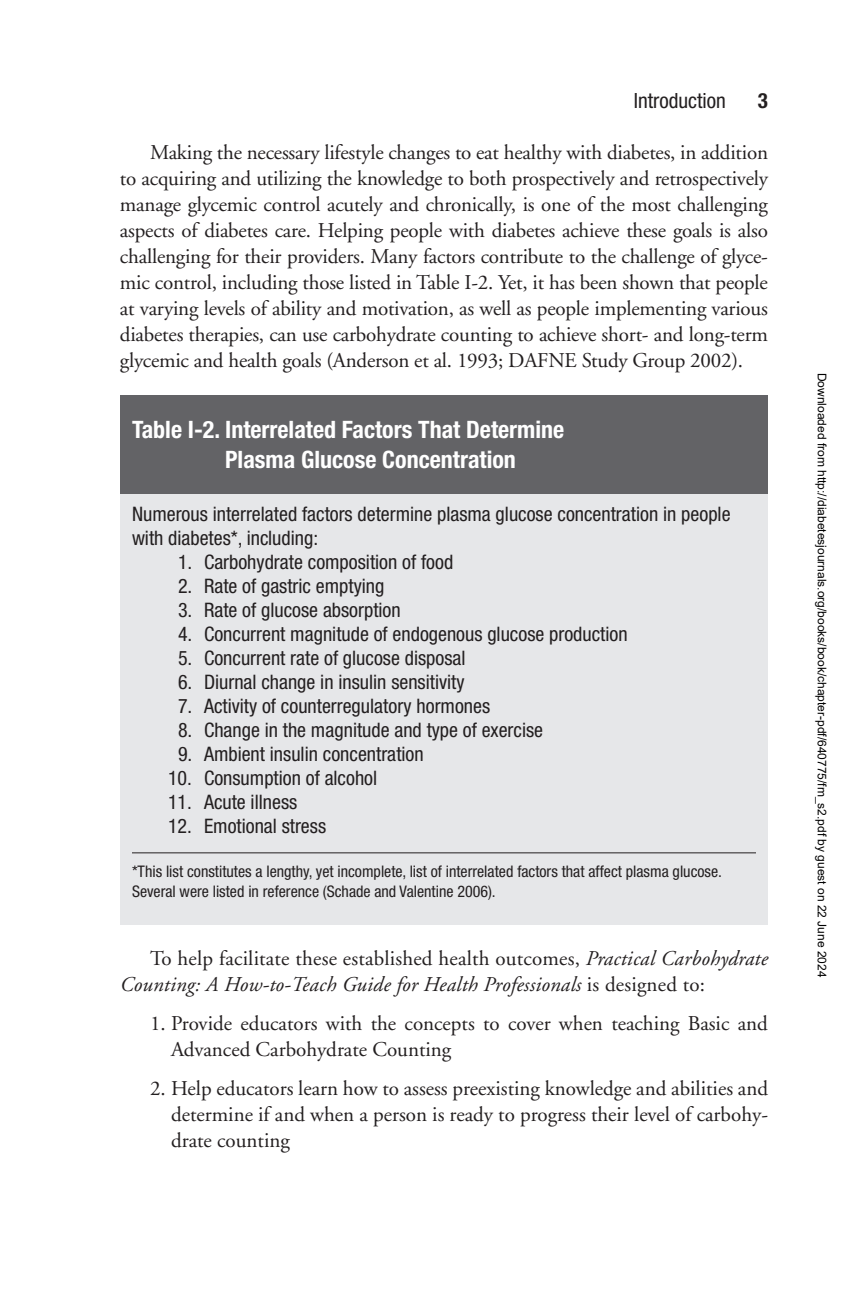
<style>
.page{position:relative;width:864px;height:1296px;background:#fff}
.page>*{position:absolute;margin:0;border:0;box-sizing:border-box;transform-origin:0 0}
.t1{font:700 condensed 24px/30px "Helvetica Neue";color:#fff}
.t2{font:21px/26px "Adobe Garamond";color:#231f20;text-align:justify}
.t3{font:italic 21px/26px "Adobe Garamond";letter-spacing:.01em;color:#231f20}
.t4{font:condensed 21px "Helvetica Neue";color:#231f20}
.t5{font:700 condensed 21px "Helvetica Neue";color:#231f20}
.t6{font:condensed 20px/24px "Helvetica Neue";color:#231f20}
.t7{font:condensed 16px/20px "Helvetica Neue";color:#231f20}
.t8{font:12px "Arial";color:#000}
.s1{font-style:normal}
</style>
<div class="page">
<div style="left:120px;top:405px;width:648px;height:520px;background:#e6e7e9"></div>
<hr style="left:132px;top:852px;width:624px;height:1px;background:#231f20">
<div style="left:120px;top:395px;width:648px;height:99px;background:#636366"></div>
<p class="t4" style="left:634px;top:88px;width:94px">Introduction</p>
<p class="t5" style="left:758px;top:88px;width:12px">3</p>
<p class="t2" style="left:120px;top:140px;width:650px;text-indent:30px">Making the necessary lifestyle changes to eat healthy with diabetes, in addition to acquiring and utilizing the knowledge to both prospectively and retrospectively manage glycemic control acutely and chronically, is one of the most challenging aspects of diabetes care. Helping people with diabetes achieve these goals is also challenging for their providers. Many factors contribute to the challenge of glyce&shy;mic control, including those listed in Table I-2. Yet, it has been shown that people at varying levels of ability and motivation, as well as people implementing various diabetes therapies, can use carbohydrate counting to achieve short- and long-term glycemic and health goals (Anderson et al. 1993; DAFNE Study Group 2002).</p>
<p class="t1" style="left:225px;top:414px;width:341px;text-indent:-93px">Table I-2. Interrelated Factors That Determine<br>Plasma Glucose Concentration</p>
<p class="t6" style="left:132px;top:502px;width:600px">Numerous interrelated factors determine plasma glucose concentration in people with diabetes*, including:</p>
<p class="t6" style="left:178px;top:550px;width:277px">1. Carbohydrate composition of food</p>
<p class="t6" style="left:178px;top:574px;width:208px">2. Rate of gastric emptying</p>
<p class="t6" style="left:178px;top:598px;width:224px">3. Rate of glucose absorption</p>
<p class="t6" style="left:178px;top:622px;width:451px">4. Concurrent magnitude of endogenous glucose production</p>
<p class="t6" style="left:178px;top:646px;width:289px">5. Concurrent rate of glucose disposal</p>
<p class="t6" style="left:178px;top:670px;width:288px">6. Diurnal change in insulin sensitivity</p>
<p class="t6" style="left:178px;top:694px;width:314px">7. Activity of counterregulatory hormones</p>
<p class="t6" style="left:178px;top:718px;width:367px">8. Change in the magnitude and type of exercise</p>
<p class="t6" style="left:178px;top:742px;width:247px">9. Ambient insulin concentration</p>
<p class="t6" style="left:168px;top:766px;width:211px">10. Consumption of alcohol</p>
<p class="t6" style="left:168px;top:790px;width:131px">11. Acute illness</p>
<p class="t6" style="left:168px;top:814px;width:160px">12. Emotional stress</p>
<p class="t7" style="left:132px;top:862px;width:589px">*This list constitutes a lengthy, yet incomplete, list of interrelated factors that affect plasma glucose.<br>Several were listed in reference (Schade and Valentine 2006).</p>
<p class="t3" style="left:120px;top:946px;width:649px;text-indent:30px"><span class="s1">To help facilitate these established health outcomes,</span> Practical Carbohydrate<br>Counting: A How-to-Teach Guide for Health Professionals <span class="s1">is designed to:</span></p>
<p class="t2" style="left:171px;top:1011px;width:598px;text-indent:-21px">1. Provide educators with the concepts to cover when teaching Basic and<br>Advanced Carbohydrate Counting</p>
<p class="t2" style="left:171px;top:1076px;width:599px;text-indent:-21px">2. Help educators learn how to assess preexisting knowledge and abilities and determine if and when a person is ready to progress their level of carbohy&shy;drate counting</p>
<p class="t8" style="left:827px;top:373px;width:606px;rotate:90deg">Downloaded from http://diabetesjournals.org/books/book/chapter-pdf/640775/fm_s2.pdf by guest on 22 June 2024</p>
</div>
